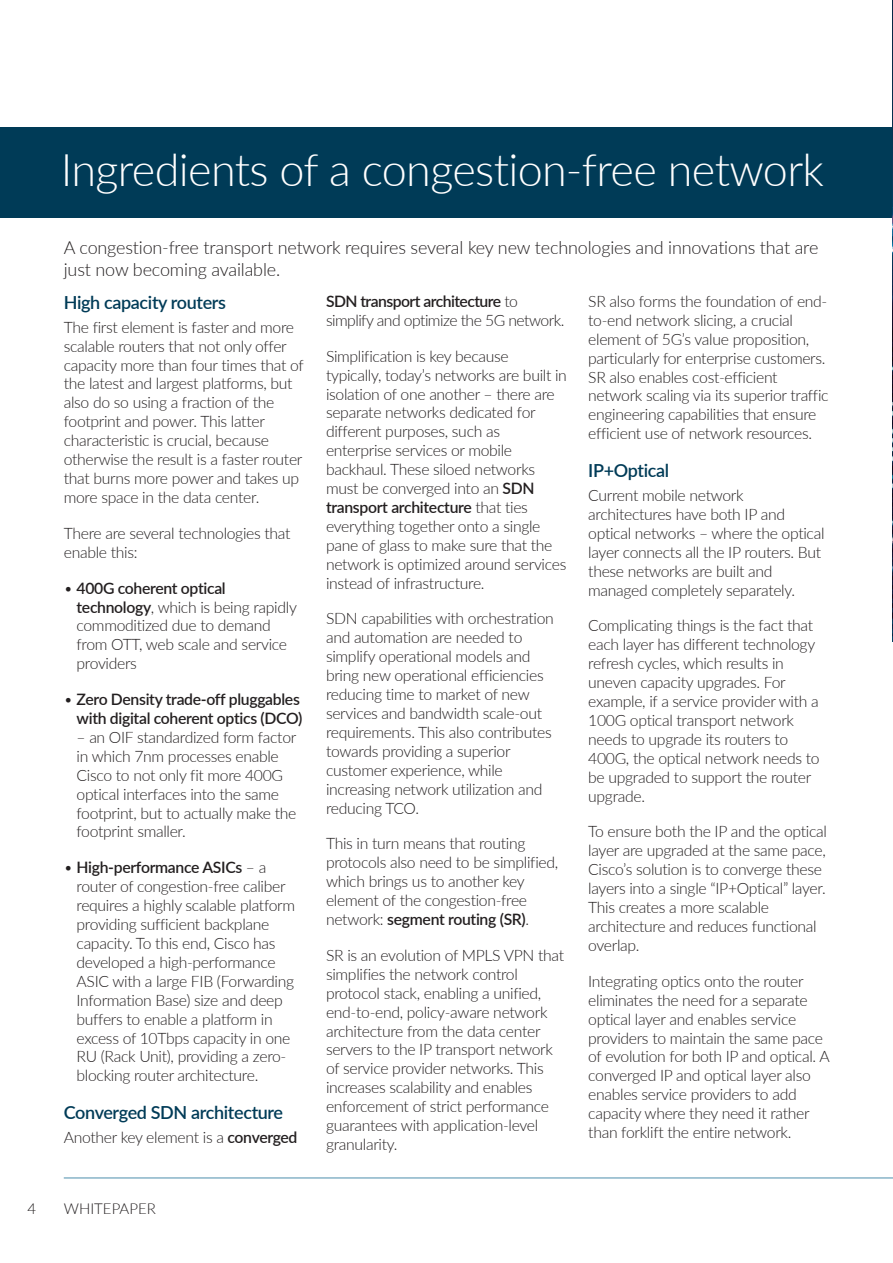
<style>
.page{position:relative;width:893px;height:1263px;background:#fff}
.page>*{position:absolute;margin:0;border:0;box-sizing:border-box;transform-origin:0 0}
.t1{font:300 45px "Lato";letter-spacing:-.015em;color:#fff}
.t2{font:300 18px/21.6px "Lato";letter-spacing:-.01em;color:#231f20}
.t3{font:600 18px "Lato";letter-spacing:-.02em;color:#003b57}
.t4{font:300 15.75px/18.9px "Lato";letter-spacing:-.02em;color:#231f20}
.t5{font:600 15.75px/18.9px "Lato";letter-spacing:-.02em;color:#231f20;text-align:right}
.t6{font:300 15px "Lato";color:#231f20}
.s1{font-weight:600}
.s2{font-weight:300}
</style>
<div class="page">
<hr style="left:64px;top:1177px;width:829px;height:2px;background:#88b4c8">
<div style="left:0;top:128px;width:893px;height:90px;background:#003b57"></div>
<img style="left:892px;top:0;width:1px;height:642px">
<p class="t1" style="left:61px;top:142px;width:765px">Ingredients of a congestion-free network</p>
<p class="t2" style="left:64px;top:236px;width:756px">A congestion-free transport network requires several key new technologies and innovations that are just now becoming available.</p>
<p class="t3" style="left:64px;top:291px;width:164px">High capacity routers</p>
<p class="t4" style="left:64px;top:317px;width:242px">The first element is faster and more scalable routers that not only offer capacity more than four times that of the latest and largest platforms, but also do so using a fraction of the footprint and power. This latter characteristic is crucial, because otherwise the result is a faster router that burns more power and takes up more space in the data center.</p>
<p class="t4" style="left:64px;top:523px;width:228px">There are several technologies that enable this:</p>
<p class="t4" style="left:77px;top:578px;width:222px;text-indent:-13px">• <span class="s1">400G coherent optical technology</span>, which is being rapidly commoditized due to demand from OTT, web scale and service providers</p>
<p class="t5" style="left:64px;top:690px;width:240px"><span class="s2">•</span> Zero Density trade-off pluggables with digital coherent optics (DCO)</p>
<p class="t4" style="left:77px;top:727px;width:221px">– an OIF standardized form factor in which 7nm processes enable<br>Cisco to not only fit more 400G optical interfaces into the same footprint, but to actually make the footprint smaller.</p>
<p class="t4" style="left:77px;top:858px;width:220px;text-indent:-13px">• <span class="s1">High-performance ASICs</span> – a router of congestion-free caliber requires a highly scalable platform providing sufficient backplane capacity. To this end, Cisco has developed a high-performance<br>ASIC with a large FIB (Forwarding<br>Information Base) size and deep buffers to enable a platform in excess of 10Tbps capacity in one<br>RU (Rack Unit), providing a zero&shy;blocking router architecture.</p>
<p class="t3" style="left:64px;top:1101px;width:221px">Converged SDN architecture</p>
<p class="t4" style="left:64px;top:1127px;width:235px">Another key element is a <span class="s1">converged</span></p>
<p class="t6" style="left:28px;top:1199px;width:10px">4</p>
<p class="t6" style="left:64px;top:1199px;width:94px">WHITEPAPER</p>
<p class="t4" style="left:326px;top:291px;width:240px"><span class="s1">SDN transport architecture</span> to simplify and optimize the 5G network.</p>
<p class="t4" style="left:326px;top:346px;width:242px">Simplification is key because typically, today’s networks are built in isolation of one another – there are separate networks dedicated for different purposes, such as enterprise services or mobile backhaul. These siloed networks must be converged into an <span class="s1">SDN transport architecture</span> that ties everything together onto a single pane of glass to make sure that the network is optimized around services instead of infrastructure.</p>
<p class="t4" style="left:326px;top:609px;width:229px">SDN capabilities with orchestration and automation are needed to simplify operational models and bring new operational efficiencies reducing time to market of new services and bandwidth scale-out requirements. This also contributes towards providing a superior customer experience, while increasing network utilization and reducing TCO.</p>
<p class="t4" style="left:326px;top:834px;width:234px">This in turn means that routing protocols also need to be simplified, which brings us to another key element of the congestion-free network: <span class="s1">segment routing (SR)</span>.</p>
<p class="t4" style="left:326px;top:945px;width:240px">SR is an evolution of MPLS VPN that simplifies the network control protocol stack, enabling a unified, end-to-end, policy-aware network architecture from the data center servers to the IP transport network of service provider networks. This increases scalability and enables enforcement of strict performance guarantees with application-level granularity.</p>
<p class="t4" style="left:588px;top:291px;width:242px">SR also forms the foundation of end&shy;to-end network slicing, a crucial element of 5G’s value proposition, particularly for enterprise customers.<br>SR also enables cost-efficient network scaling via its superior traffic engineering capabilities that ensure efficient use of network resources.</p>
<p class="t3" style="left:588px;top:459px;width:82px">IP+Optical</p>
<p class="t4" style="left:588px;top:485px;width:238px">Current mobile network architectures have both IP and optical networks – where the optical layer connects all the IP routers. But these networks are built and managed completely separately.</p>
<p class="t4" style="left:588px;top:616px;width:233px">Complicating things is the fact that each layer has different technology refresh cycles, which results in uneven capacity upgrades. For example, if a service provider with a<br>100G optical transport network needs to upgrade its routers to<br>400G, the optical network needs to be upgraded to support the router upgrade.</p>
<p class="t4" style="left:588px;top:822px;width:240px">To ensure both the IP and the optical layer are upgraded at the same pace,<br>Cisco’s solution is to converge these layers into a single “IP+Optical” layer.<br>This creates a more scalable architecture and reduces functional overlap.</p>
<p class="t4" style="left:588px;top:971px;width:243px">Integrating optics onto the router eliminates the need for a separate optical layer and enables service providers to maintain the same pace of evolution for both IP and optical. A converged IP and optical layer also enables service providers to add capacity where they need it rather than forklift the entire network.</p>
</div>
